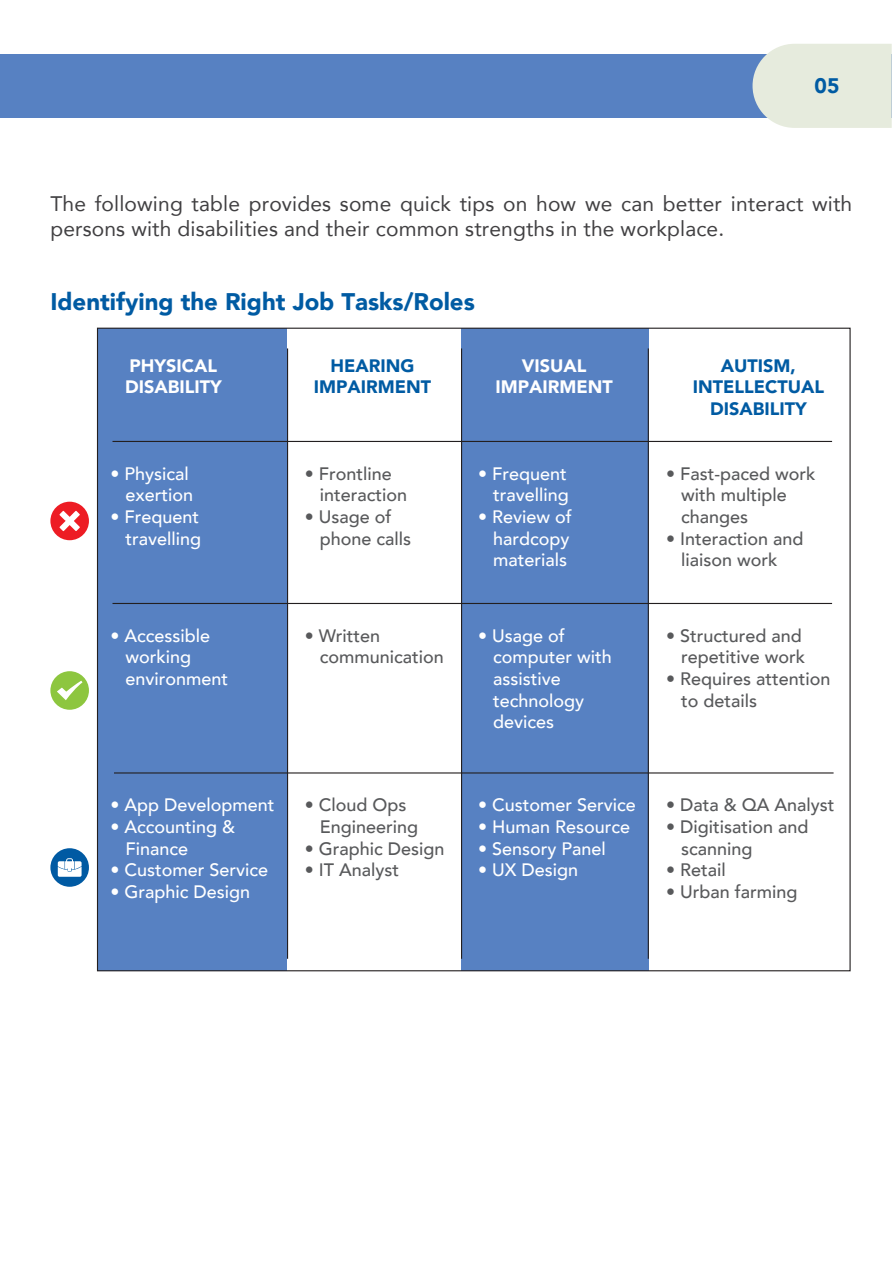
<style>
.page{position:relative;width:893px;height:1263px;background:#fff}
.page>*{position:absolute;margin:0;border:0;box-sizing:border-box;transform-origin:0 0}
.t1{font:900 24px "Avenir";color:#005ba3}
.t2{font:21px/25.2px "Avenir";letter-spacing:.005em;color:#414042}
.t3{font:900 21px "Avenir";color:#005ba3}
.t4{font:500 18px/21.6px "Avenir";color:#58595b}
.t5{font:500 18px/21.6px "Avenir";color:#fff}
.t6{font:900 18px/21.6px "Avenir";color:#005ba3;text-align:center}
.t7{font:900 18px/21.6px "Avenir";color:#fff}
</style>
<div class="page">
<div style="left:461px;top:328px;width:188px;height:642px;background:#5781c2"></div>
<div style="left:98px;top:328px;width:189px;height:642px;background:#5781c2"></div>
<div style="left:0;top:54px;width:891px;height:63px;background:#5781c2"></div>
<svg style="left:752px;top:44px;width:139px;height:84px;background:#e3e8dd"></svg>
<hr style="left:112px;top:603px;width:720px;height:1px;background:#231f20">
<hr style="left:112px;top:441px;width:720px;height:1px;background:#231f20">
<hr style="left:114px;top:772px;width:720px;height:1px;background:#231f20">
<hr style="left:287px;top:348px;width:1px;height:611px;background:#231f20">
<hr style="left:461px;top:348px;width:1px;height:611px;background:#231f20">
<hr style="left:648px;top:348px;width:1px;height:611px;background:#231f20">
<div style="left:50px;top:502px;width:39px;height:38px;background:#ed1c24;border-radius:50%"></div>
<div style="left:50px;top:671px;width:39px;height:39px;background:#8dc63f;border-radius:50%"></div>
<div style="left:50px;top:848px;width:39px;height:39px;background:#005aa3;border-radius:50%"></div>
<svg style="left:59px;top:511px;width:21px;height:20px"></svg>
<svg style="left:57px;top:681px;width:25px;height:19px"></svg>
<svg style="left:58px;top:858px;width:24px;height:19px"></svg>
<p class="t3" style="left:815px;top:68px;width:26px">05</p>
<p class="t2" style="left:50px;top:190px;width:803px">The following table provides some quick tips on how we can better interact with persons with disabilities and their common strengths in the workplace.</p>
<h1 class="t1" style="left:50px;top:281px;width:426px">Identifying the Right Job Tasks/Roles</h1>
<p class="t7" style="left:125px;top:354px;width:98px">PHYSICAL<br>DISABILITY</p>
<p class="t5" style="left:110px;top:462px;width:84px;text-align:right">• Physical exertion</p>
<p class="t5" style="left:110px;top:505px;width:92px;text-align:right">• Frequent travelling</p>
<p class="t6" style="left:314px;top:354px;width:119px">HEARING<br>IMPAIRMENT</p>
<p class="t7" style="left:495px;top:354px;width:119px;text-align:center">VISUAL<br>IMPAIRMENT</p>
<p class="t6" style="left:693px;top:354px;width:133px">AUTISM,<br>INTELLECTUAL<br>DISABILITY</p>
<p class="t4" style="left:320px;top:462px;width:89px;text-indent:-15px">• Frontline interaction</p>
<p class="t4" style="left:320px;top:505px;width:93px;text-indent:-15px">• Usage of phone calls</p>
<p class="t5" style="left:478px;top:462px;width:92px;text-align:right">• Frequent travelling</p>
<p class="t5" style="left:493px;top:505px;width:80px;text-indent:-15px">• Review of hardcopy materials</p>
<p class="t4" style="left:681px;top:462px;width:136px;text-indent:-15px">• Fast-paced work with multiple changes</p>
<p class="t4" style="left:681px;top:527px;width:124px;text-indent:-15px">• Interaction and liaison work</p>
<p class="t5" style="left:125px;top:624px;width:104px;text-indent:-15px">• Accessible working environment</p>
<p class="t4" style="left:320px;top:624px;width:126px;text-indent:-15px">• Written communication</p>
<p class="t5" style="left:493px;top:624px;width:120px;text-indent:-15px">• Usage of computer with assistive technology devices</p>
<p class="t4" style="left:666px;top:624px;width:141px;text-align:right">• Structured and repetitive work</p>
<p class="t4" style="left:681px;top:667px;width:151px;text-indent:-15px">• Requires attention to details</p>
<p class="t5" style="left:110px;top:793px;width:166px">• App Development</p>
<p class="t5" style="left:125px;top:815px;width:111px;text-indent:-15px">• Accounting &amp;<br>Finance</p>
<p class="t5" style="left:110px;top:858px;width:159px">• Customer Service</p>
<p class="t5" style="left:110px;top:880px;width:141px">• Graphic Design</p>
<p class="t4" style="left:320px;top:793px;width:100px;text-indent:-15px">• Cloud Ops<br>Engineering</p>
<p class="t4" style="left:305px;top:836px;width:141px">• Graphic Design</p>
<p class="t4" style="left:305px;top:858px;width:96px">• IT Analyst</p>
<p class="t5" style="left:478px;top:793px;width:159px">• Customer Service</p>
<p class="t5" style="left:478px;top:815px;width:154px">• Human Resource</p>
<p class="t5" style="left:478px;top:836px;width:129px">• Sensory Panel</p>
<p class="t5" style="left:478px;top:858px;width:102px">• UX Design</p>
<p class="t4" style="left:666px;top:793px;width:170px">• Data &amp; QA Analyst</p>
<p class="t4" style="left:681px;top:815px;width:129px;text-indent:-15px">• Digitisation and scanning</p>
<p class="t4" style="left:666px;top:858px;width:61px">• Retail</p>
<p class="t4" style="left:666px;top:880px;width:133px">• Urban farming</p>
</div>
